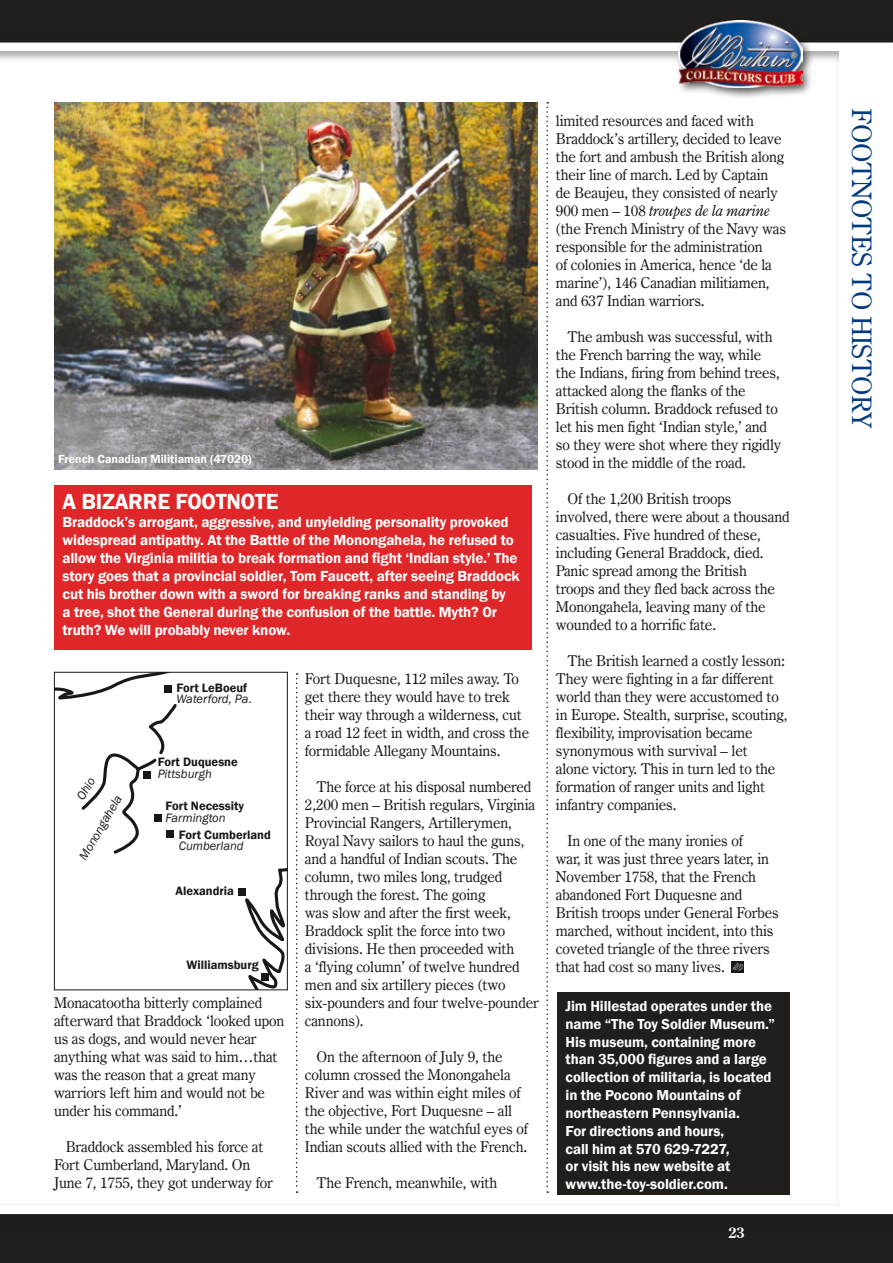
<style>
.page{position:relative;width:893px;height:1263px;background:#211e1b}
.page>*{position:absolute;margin:0;border:0;box-sizing:border-box;transform-origin:0 0}
.t1{font:27px "Century Oldstyle BT";color:#003a80}
.t2{font:600 22.5px "Franklin Gothic";letter-spacing:-.01em;color:#fff}
.t3{font:15px/18px "Century Oldstyle BT";letter-spacing:-.01em;color:#1a171b}
.t4{font:600 15px/18px "Franklin Gothic";letter-spacing:-.01em;color:#fff}
.t5{font:700 15px "Century Oldstyle BT";color:#fff}
.t6{font:600 14.85px/17.9px "Franklin Gothic";letter-spacing:-.005em;color:#fff}
.t7{font:600 12.45px "Franklin Gothic";color:#1a171b}
.t8{font:italic 12.45px "Franklin Gothic";color:#1a171b}
.t9{font:600 12px "Franklin Gothic";color:#fff}
.s1{font-style:italic}
</style>
<div class="page">
<div style="left:0;top:37px;width:893px;height:1197px;background:#1a171b"></div>
<div style="left:0;top:43px;width:893px;height:1171px;background:#fff"></div>
<div style="left:675px;top:16px;width:158px;height:98px;background:#1a171b;opacity:.75"></div>
<img style="left:679px;top:21px;width:123px;height:66px">
<svg style="left:546px;top:102px;width:2px;height:1091px;background:#d5d4d5"></svg>
<svg style="left:296px;top:673px;width:2px;height:520px"></svg>
<div style="left:557px;top:992px;width:233px;height:203px;background:#211e1b"></div>
<svg style="left:732px;top:961px;width:12px;height:11px"></svg>
<svg style="left:732px;top:962px;width:11px;height:8px"></svg>
<div style="left:54px;top:485px;width:478px;height:164px;background:#df2628"></div>
<img style="left:54px;top:102px;width:484px;height:367px">
<div style="left:56px;top:674px;width:230px;height:314px;background:#fff"></div>
<div style="left:164px;top:685px;width:8px;height:7px;background:#1a171b"></div>
<div style="left:144px;top:771px;width:7px;height:7px;background:#1a171b"></div>
<div style="left:155px;top:815px;width:7px;height:7px;background:#1a171b"></div>
<div style="left:167px;top:831px;width:7px;height:7px;background:#1a171b"></div>
<div style="left:238px;top:888px;width:7px;height:7px;background:#1a171b"></div>
<div style="left:261px;top:974px;width:7px;height:7px;background:#1a171b"></div>
<div style="left:54px;top:672px;width:234px;height:318px;border:1px solid #1a171b"></div>
<p class="t9" style="left:58px;top:451px;width:195px">French Canadian Militiaman (47020)</p>
<h2 class="t2" style="left:63px;top:488px;width:68px">A bizarr</h2>
<h2 class="t2" style="left:157px;top:488px;width:123px">e footnote</h2>
<p class="t4" style="left:63px;top:513px;width:459px">Braddock’s arrogant, aggressive, and unyielding personality provoked widespread antipathy. At the Battle of the Monongahela, he refused to allow the Virginia militia to break formation and fight ‘Indian style.’ The story goes that a provincial soldier, Tom Faucett, after seeing Braddock cut his brother down with a sword for breaking ranks and standing by<br>a tree, shot the General during the confusion of the battle. Myth? Or truth? We will probably never know.</p>
<p class="t8" style="left:73px;top:795px;width:26px;rotate:-60deg">Ohio</p>
<p class="t8" style="left:76px;top:855px;width:74px;rotate:-60deg">Monongahela</p>
<p class="t7" style="left:176px;top:680px;width:72px">Fort LeBoeuf</p>
<p class="t8" style="left:176px;top:691px;width:77px">Waterford, Pa.</p>
<p class="t7" style="left:158px;top:754px;width:82px">Fort Duquesne</p>
<p class="t8" style="left:158px;top:766px;width:56px">Pittsburgh</p>
<p class="t7" style="left:165px;top:799px;width:80px">Fort Necessity</p>
<p class="t8" style="left:165px;top:810px;width:62px">Farmington</p>
<p class="t7" style="left:179px;top:827px;width:94px">Fort Cumberland</p>
<p class="t8" style="left:179px;top:838px;width:66px">Cumberland</p>
<p class="t7" style="left:176px;top:883px;width:60px">Alexandria</p>
<p class="t7" style="left:187px;top:957px;width:74px">Williamsburg</p>
<p class="t3" style="left:54px;top:994px;width:232px">Monacatootha bitterly complained afterward that Braddock ‘looked upon us as dogs, and would never hear anything what was said to him…that was the reason that a great many warriors left him and would not be under his command.’</p>
<p class="t3" style="left:54px;top:1138px;width:220px;text-indent:12px">Braddock assembled his force at<br>Fort Cumberland, Maryland. On<br>June 7, 1755, they got underway for</p>
<p class="t3" style="left:305px;top:670px;width:226px">Fort Duquesne, 112 miles away. To get there they would have to trek their way through a wilderness, cut a road 12 feet in width, and cross the formidable Allegany Mountains.</p>
<p class="t3" style="left:305px;top:778px;width:235px;text-indent:12px">The force at his disposal numbered<br>2,200 men – British regulars, Virginia<br>Provincial Rangers, Artillerymen,<br>Royal Navy sailors to haul the guns, and a handful of Indian scouts. The column, two miles long, trudged through the forest. The going<br>was slow and after the first week,<br>Braddock split the force into two divisions. He then proceeded with<br>a ‘flying column’ of twelve hundred men and six artillery pieces (two six-pounders and four twelve-pounder cannons).</p>
<p class="t3" style="left:305px;top:1048px;width:224px;text-indent:12px">On the afternoon of July 9, the column crossed the Monongahela River and was within eight miles of the objective, Fort Duquesne – all the while under the watchful eyes of Indian scouts allied with the French.</p>
<p class="t3" style="left:317px;top:1174px;width:182px">The French, meanwhile, with</p>
<p class="t3" style="left:556px;top:112px;width:232px">limited resources and faced with Braddock’s artillery, decided to leave the fort and ambush the British along their line of march. Led by Captain de Beaujeu, they consisted of nearly 900 men – 108 <span class="s1">troupes de la marine </span>(the French Ministry of the Navy was responsible for the administration<br>of colonies in America, hence ‘de la marine’), 146 Canadian militiamen, and 637 Indian warriors.</p>
<p class="t3" style="left:556px;top:328px;width:227px;text-indent:12px">The ambush was successful, with the French barring the way, while the Indians, firing from behind trees, attacked along the flanks of the British column. Braddock refused to let his men fight ‘Indian style,’ and so they were shot where they rigidly stood in the middle of the road.</p>
<p class="t3" style="left:556px;top:490px;width:235px;text-indent:12px">Of the 1,200 British troops involved, there were about a thousand casualties. Five hundred of these, including General Braddock, died.<br>Panic spread among the British troops and they fled back across the<br>Monongahela, leaving many of the wounded to a horrific fate.</p>
<p class="t3" style="left:556px;top:652px;width:233px;text-indent:12px">The British learned a costly lesson:<br>They were fighting in a far different world than they were accustomed to in Europe. Stealth, surprise, scouting, flexibility, improvisation became synonymous with survival – let<br>alone victory. This in turn led to the formation of ranger units and light infantry companies.</p>
<p class="t3" style="left:556px;top:832px;width:224px;text-indent:12px">In one of the many ironies of<br>war, it was just three years later, in<br>November 1758, that the French abandoned Fort Duquesne and<br>British troops under General Forbes marched, without incident, into this coveted triangle of the three rivers that had cost so many lives.</p>
<p class="t6" style="left:566px;top:997px;width:211px">Jim Hillestad operates under the name “The Toy Soldier Museum.”<br>His museum, containing more than 35,000 figures and a large collection of militaria, is located in the Pocono Mountains of northeastern Pennsylvania.<br>For directions and hours,<br>call him at 570 629-7227,<br>or visit his new website at www.the-toy-soldier.com.</p>
<p class="t5" style="left:728px;top:1223px;width:18px">23</p>
<h1 class="t1" style="left:878px;top:108px;width:320px;rotate:90deg">footnotestohistory</h1>
</div>
